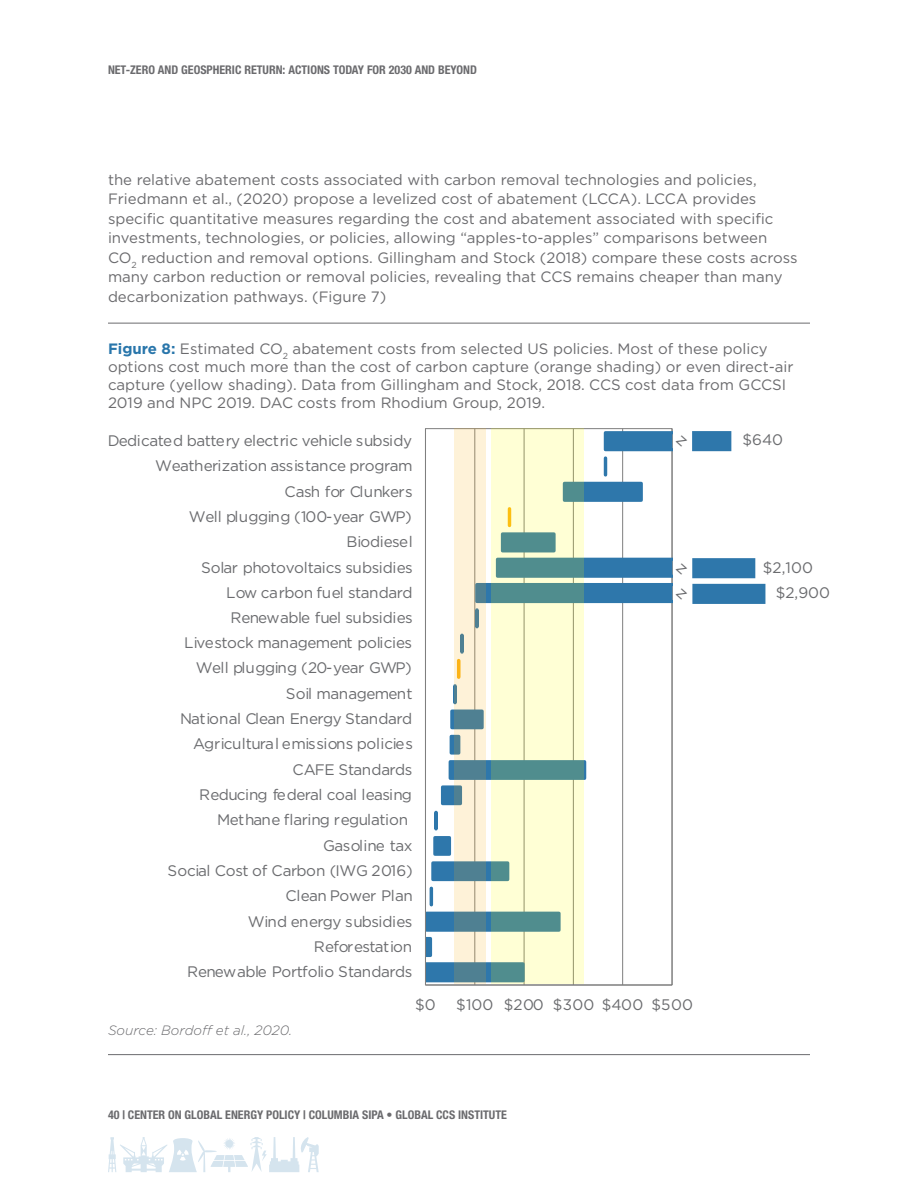
<style>
.page{position:relative;width:918px;height:1188px;background:#fff}
.page>*{position:absolute;margin:0;border:0;box-sizing:border-box;transform-origin:0 0}
.t1{font:15.3px/25.7px "Gotham";letter-spacing:-.03em;color:#6b6c6f}
.t2{font:15.3px "Gotham";letter-spacing:.01em;color:#6b6c6f}
.Body_Copy{font:15px/19.5px "Gotham";color:#6b6b6e}
.Body_Copy-2{font:italic 300 13.5px "Gotham";color:#6b6b6e}
.t3{font:700 condensed 12px "Helvetica Neue";color:#6b6b6e}
.s1{font-weight:700;color:#2976ab}
</style>
<div class="page">
<svg style="left:108px;top:1137px;width:211px;height:35px"></svg>
<hr style="left:108px;top:323px;width:702px;height:1px;background:#6b6b6e">
<hr style="left:672px;top:429px;width:1px;height:556px;background:#7f7f7f">
<svg style="left:426px;top:430px;width:246px;height:554px"></svg>
<hr style="left:425px;top:984px;width:247px;height:2px;background:#7f7f7f">
<hr style="left:425px;top:429px;width:1px;height:556px;background:#7f7f7f">
<div style="left:694px;top:433px;width:36px;height:17px;background:#2e77ab"></div>
<div style="left:692px;top:431px;width:39px;height:20px;border:3px solid #2e77ab"></div>
<div style="left:694px;top:560px;width:60px;height:17px;background:#2e77ab"></div>
<div style="left:692px;top:558px;width:63px;height:20px;border:3px solid #2e77ab"></div>
<div style="left:694px;top:585px;width:70px;height:17px;background:#2e77ab"></div>
<div style="left:692px;top:584px;width:73px;height:20px;border:3px solid #2e77ab"></div>
<div style="left:455px;top:428px;width:31px;height:556px;background:#fcb316;opacity:.17"></div>
<div style="left:492px;top:428px;width:92px;height:556px;background:#ff0;opacity:.17"></div>
<hr style="left:108px;top:1054px;width:702px;height:1px;background:#6b6b6e">
<p class="t3" style="left:108px;top:62px;width:370px">NET-ZERO AND GEOSPHERIC RETURN: ACTIONS TODAY FOR 2030 AND BEYOND</p>
<p class="Body_Copy" style="left:108px;top:169px;width:691px">the relative abatement costs associated with carbon removal technologies and policies, Friedmann et al., (2020) propose a levelized cost of abatement (LCCA). LCCA provides specific quantitative measures regarding the cost and abatement associated with specific investments, technologies, or policies, allowing “apples-to-apples” comparisons between CO<sub>2</sub> reduction and removal options. Gillingham and Stock (2018) compare these costs across many carbon reduction or removal policies, revealing that CCS remains cheaper than many decarbonization pathways. (Figure 7)</p>
<p class="Body_Copy" style="left:108px;top:340px;width:687px;line-height:18px"><span class="s1">Figure 8:</span> Estimated CO<sub>2</sub> abatement costs from selected US policies. Most of these policy options cost much more than the cost of carbon capture (orange shading) or even direct-air capture (yellow shading). Data from Gillingham and Stock, 2018. CCS cost data from GCCSI 2019 and NPC 2019. DAC costs from Rhodium Group, 2019.</p>
<p class="t1" style="left:108px;top:427px;width:306px">Dedicated battery electric vehicle subsidy</p>
<p class="t1" style="left:742px;top:427px;width:42px">$640</p>
<p class="t1" style="left:155px;top:453px;width:259px">Weatherization assistance program</p>
<p class="t1" style="left:285px;top:478px;width:130px">Cash for Clunkers</p>
<p class="t1" style="left:189px;top:503px;width:225px">Well plugging (100-year GWP)</p>
<p class="t1" style="left:346px;top:529px;width:68px">Biodiesel</p>
<p class="t1" style="left:201px;top:554px;width:213px">Solar photovoltaics subsidies</p>
<p class="t1" style="left:226px;top:579px;width:188px">Low carbon fuel standard</p>
<p class="t1" style="left:230px;top:604px;width:184px">Renewable fuel subsidies</p>
<p class="t1" style="left:184px;top:630px;width:230px">Livestock management policies</p>
<p class="t1" style="left:196px;top:655px;width:218px">Well plugging (20-year GWP)</p>
<p class="t1" style="left:286px;top:680px;width:128px">Soil management</p>
<p class="t1" style="left:180px;top:706px;width:233px">National Clean Energy Standard</p>
<p class="t1" style="left:193px;top:731px;width:221px">Agricultural emissions policies</p>
<p class="t1" style="left:293px;top:756px;width:121px">CAFE Standards</p>
<p class="t1" style="left:199px;top:781px;width:214px">Reducing federal coal leasing</p>
<p class="t1" style="left:217px;top:807px;width:193px">Methane flaring regulation</p>
<p class="t1" style="left:323px;top:832px;width:91px">Gasoline tax</p>
<p class="t1" style="left:168px;top:857px;width:247px">Social Cost of Carbon (IWG 2016)</p>
<p class="t1" style="left:286px;top:883px;width:129px">Clean Power Plan</p>
<p class="t1" style="left:248px;top:908px;width:166px">Wind energy subsidies</p>
<p class="t1" style="left:314px;top:933px;width:100px">Reforestation</p>
<p class="t1" style="left:187px;top:959px;width:227px">Renewable Portfolio Standards</p>
<p class="Body_Copy-2" style="left:108px;top:1022px;width:186px">Source: Bordoff et al., 2020.</p>
<p class="t1" style="left:415px;top:992px;width:22px">$0</p>
<p class="t2" style="left:456px;top:995px;width:238px">$100 $200 $300 $400 $500</p>
<p class="t3" style="left:108px;top:1108px;width:400px">40 | CENTER ON GLOBAL ENERGY POLICY | COLUMBIA SIPA • GLOBAL CCS INSTITUTE</p>
<p class="t1" style="left:776px;top:554px;width:56px;text-indent:-13px">$2,100 $2,900</p>
</div>
